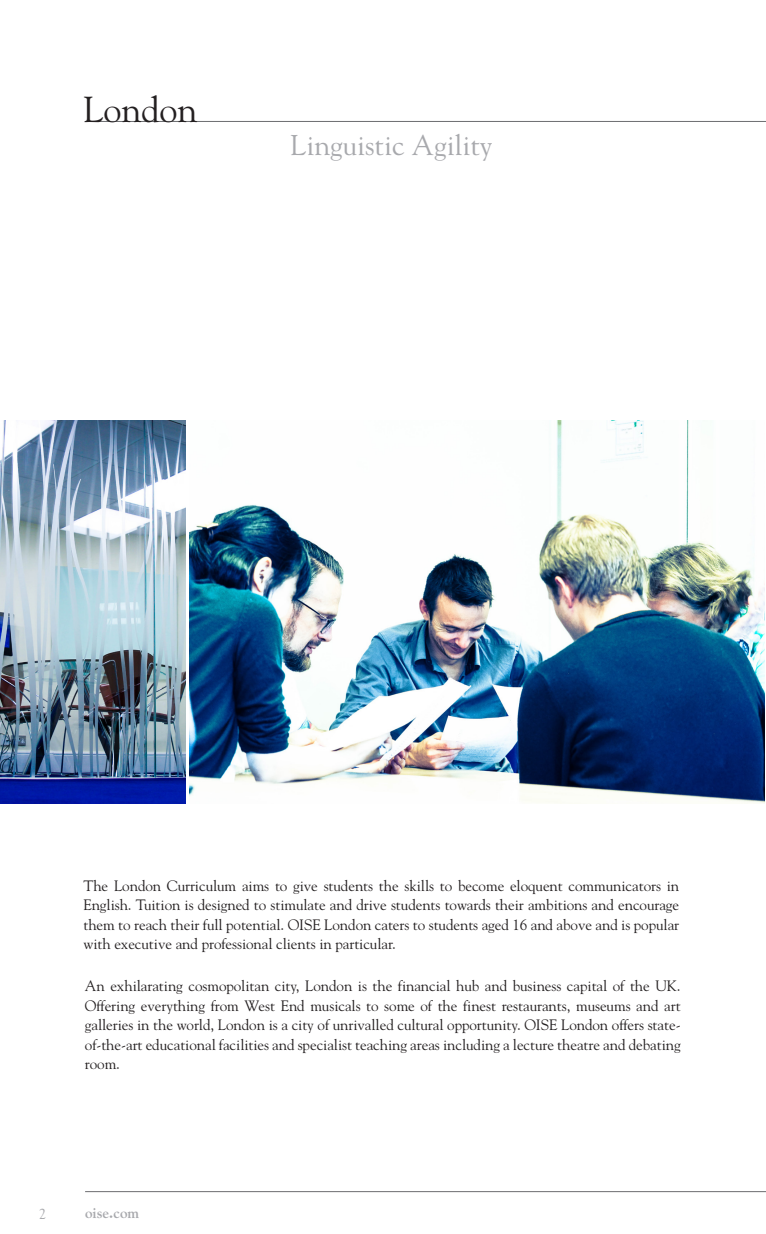
<style>
.page{position:relative;width:766px;height:1234px;background:#fff}
.page>*{position:absolute;margin:0;border:0;box-sizing:border-box;transform-origin:0 0}
.t1{font:36px "Goudy";color:#231f20}
.t2{font:28.5px "Goudy";color:#a8a9ad}
.t3{font:15px/19.5px "Goudy";letter-spacing:-.005em;color:#231f20;text-align:justify}
.t4{font:700 15px "Goudy";color:#a8a9ad}
.t5{font:15px "Goudy Old Style T";color:#a8a9ad}
</style>
<div class="page">
<hr style="left:85px;top:1190px;width:680px;height:1px;background:#6c6d70">
<hr style="left:85px;top:121px;width:680px;height:1px;background:#6c6d70">
<img style="left:190px;top:420px;width:574px;height:383px">
<img style="left:0;top:420px;width:185px;height:383px">
<p class="t1" style="left:83px;top:87px;width:116px">London</p>
<p class="t2" style="left:290px;top:127px;width:203px">Linguistic Agility</p>
<p class="t3" style="left:83px;top:875px;width:597px">The London Curriculum aims to give students the skills to become eloquent communicators in English. Tuition is designed to stimulate and drive students towards their ambitions and encourage them to reach their full potential. OISE London caters to students aged 16 and above and is popular with executive and professional clients in particular.</p>
<p class="t3" style="left:85px;top:975px;width:597px">An exhilarating cosmopolitan city, London is the financial hub and business capital of the UK.<br>Offering everything from West End musicals to some of the finest restaurants, museums and art galleries in the world, London is a city of unrivalled cultural opportunity. OISE London offers state&shy;of-the-art educational facilities and specialist teaching areas including a lecture theatre and debating room.</p>
<p class="t5" style="left:39px;top:1205px;width:9px">2</p>
<p class="t4" style="left:85px;top:1203px;width:56px">oise.com</p>
</div>
